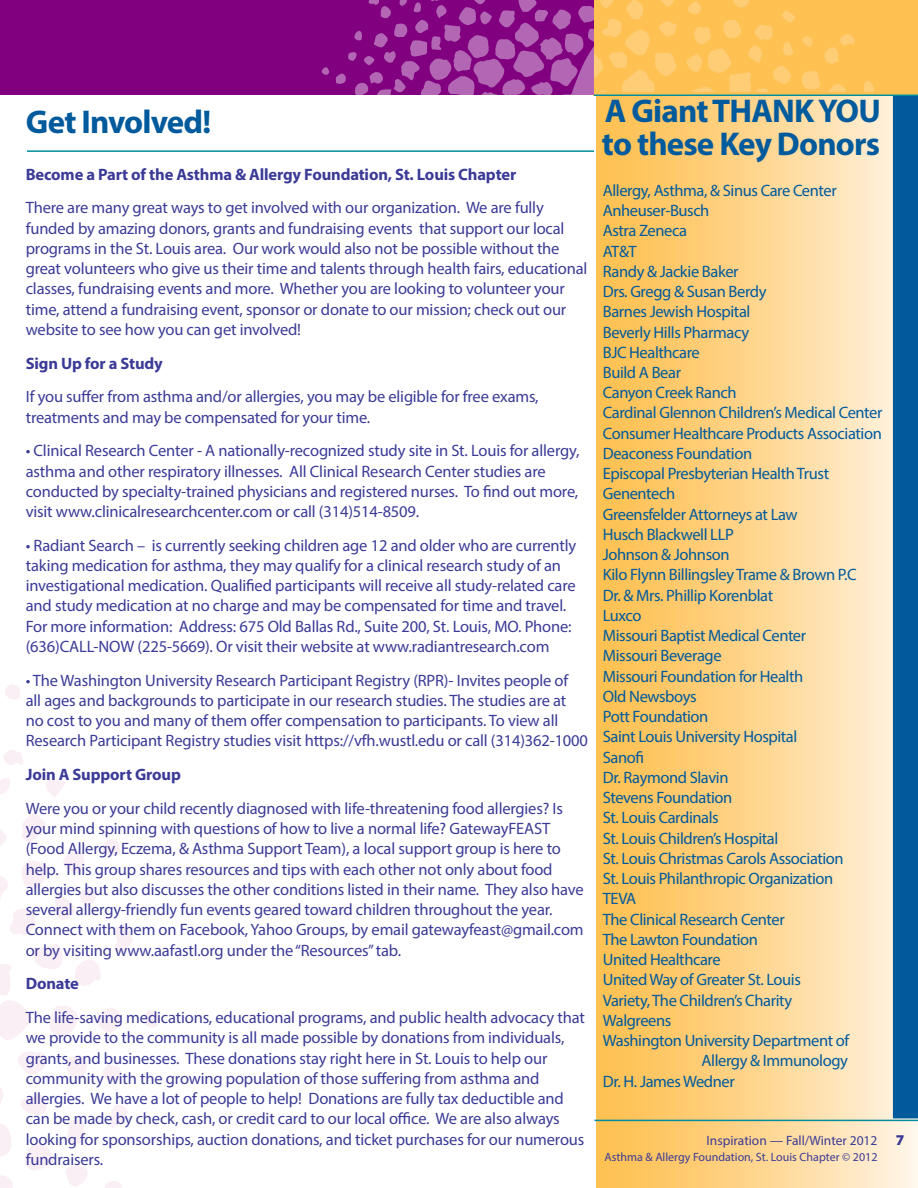
<style>
.page{position:relative;width:918px;height:1188px;background:#fff}
.page>*{position:absolute;margin:0;border:0;box-sizing:border-box;transform-origin:0 0}
.t1{font:700 33px/33px "Myriad Pro";letter-spacing:-.025em;color:#005a9c}
.t2{font:16.5px/20.2px "Myriad Pro";letter-spacing:-.01em;color:#3b3b97}
.t3{font:16.5px "Myriad Pro";letter-spacing:-.025em;color:#005a9c}
.t4{font:700 16.5px "Myriad Pro";letter-spacing:-.01em;color:#3b3b97}
.t5{font:13.5px "Myriad Pro";color:#3b3b97}
.t6{font:12px "Myriad Pro";color:#3b3b97}
.s1{font-weight:900;font-size:15px}
</style>
<div class="page">
<div style="left:596px;top:0;width:322px;height:1188px;background:linear-gradient(to right,#ffbd46,#fef2e2)"></div>
<div style="left:593px;top:0;width:325px;height:95px;background:#fec152"></div>
<img style="left:594px;top:0;width:280px;height:92px">
<div style="left:0;top:0;width:594px;height:94px;background:#800080"></div>
<img style="left:321px;top:0;width:273px;height:94px">
<hr style="left:27px;top:150px;width:567px;height:2px;background:#008d9d">
<div style="left:893px;top:96px;width:25px;height:1022px;background:#005a9c"></div>
<hr style="left:594px;top:94px;width:324px;height:2px;background:#008d9d">
<hr style="left:595px;top:1120px;width:323px;height:1px;background:#008d9d">
<h1 class="t1" style="left:26px;top:104px;width:187px">Get Involved!</h1>
<p class="t4" style="left:26px;top:163px;width:492px">Become a Part of the Asthma &amp; Allergy Foundation, St. Louis Chapter</p>
<p class="t2" style="left:26px;top:197px;width:563px">There are many great ways to get involved with our organization. We are fully funded by amazing donors, grants and fundraising events that support our local programs in the St. Louis area. Our work would also not be possible without the great volunteers who give us their time and talents through health fairs, educational classes, fundraising events and more. Whether you are looking to volunteer your time, attend a fundraising event, sponsor or donate to our mission; check out our website to see how you can get involved!</p>
<p class="t4" style="left:26px;top:352px;width:139px">Sign Up for a Study</p>
<p class="t2" style="left:26px;top:386px;width:514px">If you suffer from asthma and/or allergies, you may be eligible for free exams, treatments and may be compensated for your time.</p>
<p class="t2" style="left:26px;top:440px;width:555px">• Clinical Research Center - A nationally-recognized study site in St. Louis for allergy, asthma and other respiratory illnesses. All Clinical Research Center studies are conducted by specialty-trained physicians and registered nurses. To find out more, visit www.clinicalresearchcenter.com or call (314)514-8509.</p>
<p class="t2" style="left:26px;top:535px;width:552px">• Radiant Search – is currently seeking children age 12 and older who are currently taking medication for asthma, they may qualify for a clinical research study of an investigational medication. Qualified participants will receive all study-related care and study medication at no charge and may be compensated for time and travel.<br>For more information: Address: 675 Old Ballas Rd., Suite 200, St. Louis, MO. Phone: (636)CALL-NOW (225-5669). Or visit their website at www.radiantresearch.com</p>
<p class="t2" style="left:26px;top:670px;width:564px">• The Washington University Research Participant Registry (RPR)- Invites people of<br>all ages and backgrounds to participate in our research studies. The studies are at no cost to you and many of them offer compensation to participants. To view all Research Participant Registry studies visit https://vfh.wustl.edu or call (314)362-1000</p>
<p class="t4" style="left:26px;top:764px;width:157px">Join A Support Group</p>
<p class="t2" style="left:26px;top:798px;width:560px">Were you or your child recently diagnosed with life-threatening food allergies? Is your mind spinning with questions of how to live a normal life? GatewayFEAST (Food Allergy, Eczema, &amp; Asthma Support Team), a local support group is here to help. This group shares resources and tips with each other not only about food allergies but also discusses the other conditions listed in their name. They also have several allergy-friendly fun events geared toward children throughout the year.<br>Connect with them on Facebook, Yahoo Groups, by email gatewayfeast@gmail.com or by visiting www.aafastl.org under the “Resources” tab.</p>
<p class="t4" style="left:26px;top:973px;width:55px">Donate</p>
<p class="t2" style="left:26px;top:1007px;width:561px">The life-saving medications, educational programs, and public health advocacy that we provide to the community is all made possible by donations from individuals, grants, and businesses. These donations stay right here in St. Louis to help our community with the growing population of those suffering from asthma and allergies. We have a lot of people to help! Donations are fully tax deductible and can be made by check, cash, or credit card to our local office. We are also always looking for sponsorships, auction donations, and ticket purchases for our numerous fundraisers.</p>
<h1 class="t1" style="left:602px;top:94px;width:281px">A Giant THANK YOU to these Key Donors</h1>
<p class="t3" style="left:603px;top:180px;width:235px">Allergy, Asthma, &amp; Sinus Care Center</p>
<p class="t3" style="left:603px;top:200px;width:108px">Anheuser-Busch</p>
<p class="t3" style="left:603px;top:221px;width:86px">Astra Zeneca</p>
<p class="t3" style="left:603px;top:241px;width:35px">AT&amp;T</p>
<p class="t3" style="left:603px;top:261px;width:137px">Randy &amp; Jackie Baker</p>
<p class="t3" style="left:603px;top:281px;width:165px">Drs. Gregg &amp; Susan Berdy</p>
<p class="t3" style="left:603px;top:302px;width:149px">Barnes Jewish Hospital</p>
<p class="t3" style="left:603px;top:322px;width:148px">Beverly Hills Pharmacy</p>
<p class="t3" style="left:603px;top:342px;width:99px">BJC Healthcare</p>
<p class="t3" style="left:603px;top:362px;width:80px">Build A Bear</p>
<p class="t3" style="left:603px;top:383px;width:135px">Canyon Creek Ranch</p>
<p class="t3" style="left:603px;top:403px;width:281px">Cardinal Glennon Children’s Medical Center</p>
<p class="t3" style="left:603px;top:423px;width:280px">Consumer Healthcare Products Association</p>
<p class="t3" style="left:603px;top:443px;width:151px">Deaconess Foundation</p>
<p class="t3" style="left:603px;top:464px;width:228px">Episcopal Presbyterian Health Trust</p>
<p class="t3" style="left:603px;top:484px;width:74px">Genentech</p>
<p class="t3" style="left:603px;top:504px;width:196px">Greensfelder Attorneys at Law</p>
<p class="t3" style="left:603px;top:524px;width:133px">Husch Blackwell LLP</p>
<p class="t3" style="left:603px;top:545px;width:128px">Johnson &amp; Johnson</p>
<p class="t3" style="left:603px;top:565px;width:255px">Kilo Flynn Billingsley Trame &amp; Brown P.C</p>
<p class="t3" style="left:603px;top:585px;width:172px">Dr. &amp; Mrs. Phillip Korenblat</p>
<p class="t3" style="left:603px;top:605px;width:40px">Luxco</p>
<p class="t3" style="left:603px;top:625px;width:205px">Missouri Baptist Medical Center</p>
<p class="t3" style="left:603px;top:646px;width:120px">Missouri Beverage</p>
<p class="t3" style="left:603px;top:666px;width:202px">Missouri Foundation for Health</p>
<p class="t3" style="left:603px;top:686px;width:95px">Old Newsboys</p>
<p class="t3" style="left:603px;top:706px;width:107px">Pott Foundation</p>
<p class="t3" style="left:603px;top:727px;width:196px">Saint Louis University Hospital</p>
<p class="t3" style="left:603px;top:747px;width:43px">Sanofi</p>
<p class="t3" style="left:603px;top:767px;width:127px">Dr. Raymond Slavin</p>
<p class="t3" style="left:603px;top:787px;width:131px">Stevens Foundation</p>
<p class="t3" style="left:603px;top:808px;width:117px">St. Louis Cardinals</p>
<p class="t3" style="left:603px;top:828px;width:177px">St. Louis Children’s Hospital</p>
<p class="t3" style="left:603px;top:848px;width:242px">St. Louis Christmas Carols Association</p>
<p class="t3" style="left:603px;top:868px;width:232px">St. Louis Philanthropic Organization</p>
<p class="t3" style="left:603px;top:889px;width:35px">TEVA</p>
<p class="t3" style="left:603px;top:909px;width:183px">The Clinical Research Center</p>
<p class="t3" style="left:603px;top:929px;width:157px">The Lawton Foundation</p>
<p class="t3" style="left:603px;top:949px;width:119px">United Healthcare</p>
<p class="t3" style="left:603px;top:970px;width:200px">United Way of Greater St. Louis</p>
<p class="t3" style="left:603px;top:990px;width:191px">Variety, The Children’s Charity</p>
<p class="t3" style="left:603px;top:1010px;width:70px">Walgreens</p>
<p class="t3" style="left:603px;top:1030px;width:248px">Washington University Department of</p>
<p class="t3" style="left:702px;top:1051px;width:148px">Allergy &amp; Immunology</p>
<p class="t3" style="left:603px;top:1071px;width:133px">Dr. H. James Wedner</p>
<p class="t5" style="left:706px;top:1132px;width:200px">Inspiration — Fall/Winter 2012 <span class="s1">7</span></p>
<p class="t6" style="left:605px;top:1149px;width:274px">Asthma &amp; Allergy Foundation, St. Louis Chapter © 2012</p>
</div>
